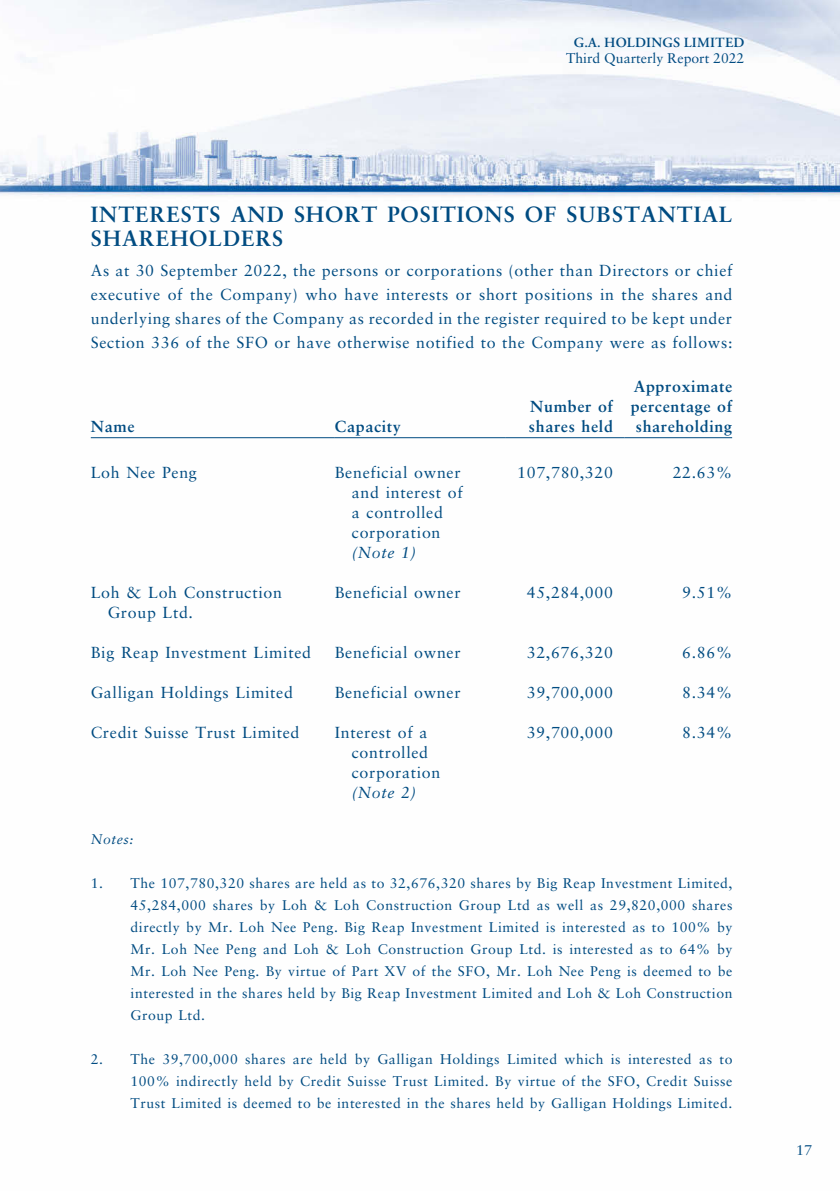
<style>
.page{position:relative;width:840px;height:1191px;background:#fff}
.page>*{position:absolute;margin:0;border:0;box-sizing:border-box;transform-origin:0 0}
.t1{font:700 22px/24px "Sabon LT Std";letter-spacing:.04em;color:#004b81}
.t2{font:16px/20px "Sabon LT Std";letter-spacing:.04em;color:#004b81}
.t3{font:700 16px/20px "Sabon LT Std";letter-spacing:.04em;color:#004b81}
.t4{font:italic 16px "Sabon LT Std";letter-spacing:.04em;color:#004b81}
.t5{font:14.2px "Sabon LT Std";color:#004b81}
.t6{font:14px/22px "Sabon LT Std";letter-spacing:.04em;color:#004b81;text-align:justify}
.t7{font:14px "Sabon LT Std";color:#004b81}
.t8{font:600 14px "Adobe Garamond Pro";letter-spacing:.015em;color:#004b81}
.t9{font:italic 14px "Sabon LT Std";letter-spacing:.04em;color:#004b81}
</style>
<div class="page">
<img style="left:0;top:0;width:839px;height:439px">
<hr style="left:91px;top:437px;width:243px;height:1px;background:#004b81">
<hr style="left:334px;top:437px;width:171px;height:1px;background:#004b81">
<hr style="left:505px;top:437px;width:119px;height:1px;background:#004b81">
<hr style="left:624px;top:437px;width:107px;height:1px;background:#004b81">
<p class="t8" style="left:573px;top:34px;width:172px">G.A. HOLDINGS LIMITED</p>
<p class="t7" style="left:565px;top:50px;width:180px">Third Quarterly Report 2022</p>
<h1 class="t1" style="left:91px;top:202px;width:642px">INTERESTS AND SHORT POSITIONS OF SUBSTANTIAL<br>SHAREHOLDERS</h1>
<p class="t2" style="left:91px;top:258px;width:643px;line-height:24px;text-align:justify">As at 30 September 2022, the persons or corporations (other than Directors or chief executive of the Company) who have interests or short positions in the shares and underlying shares of the Company as recorded in the register required to be kept under Section 336 of the SFO or have otherwise notified to the Company were as follows:</p>
<p class="t3" style="left:91px;top:416px;width:45px">Name</p>
<p class="t3" style="left:334px;top:416px;width:68px">Capacity</p>
<p class="t2" style="left:91px;top:462px;width:108px">Loh Nee Peng</p>
<p class="t2" style="left:351px;top:462px;width:112px;text-indent:-17px">Beneficial owner and interest of a controlled corporation</p>
<p class="t4" style="left:351px;top:543px;width:66px">(Note 1)</p>
<p class="t3" style="left:528px;top:396px;width:86px">Number of shares held</p>
<p class="t3" style="left:630px;top:376px;width:103px;text-align:center">Approximate percentage of shareholding</p>
<p class="t2" style="left:517px;top:462px;width:97px">107,780,320</p>
<p class="t2" style="left:672px;top:462px;width:61px">22.63%</p>
<p class="t2" style="left:108px;top:582px;width:176px;text-indent:-17px">Loh &amp; Loh Construction<br>Group Ltd.</p>
<p class="t2" style="left:334px;top:582px;width:127px">Beneficial owner</p>
<p class="t2" style="left:526px;top:582px;width:88px">45,284,000</p>
<p class="t2" style="left:682px;top:582px;width:51px">9.51%</p>
<p class="t2" style="left:91px;top:642px;width:222px">Big Reap Investment Limited</p>
<p class="t2" style="left:334px;top:642px;width:127px">Beneficial owner</p>
<p class="t2" style="left:526px;top:642px;width:88px">32,676,320</p>
<p class="t2" style="left:681px;top:642px;width:51px">6.86%</p>
<p class="t2" style="left:91px;top:682px;width:203px">Galligan Holdings Limited</p>
<p class="t2" style="left:334px;top:682px;width:127px">Beneficial owner</p>
<p class="t2" style="left:526px;top:682px;width:88px">39,700,000</p>
<p class="t2" style="left:681px;top:682px;width:51px">8.34%</p>
<p class="t2" style="left:91px;top:722px;width:210px">Credit Suisse Trust Limited</p>
<p class="t2" style="left:351px;top:722px;width:90px;text-indent:-17px">Interest of a controlled corporation</p>
<p class="t4" style="left:351px;top:783px;width:66px">(Note 2)</p>
<p class="t2" style="left:526px;top:722px;width:88px">39,700,000</p>
<p class="t2" style="left:681px;top:722px;width:51px">8.34%</p>
<p class="t9" style="left:91px;top:831px;width:44px">Notes:</p>
<p class="t6" style="left:130px;top:872px;width:603px;text-indent:-40px">1. The 107,780,320 shares are held as to 32,676,320 shares by Big Reap Investment Limited, 45,284,000 shares by Loh &amp; Loh Construction Group Ltd as well as 29,820,000 shares directly by Mr. Loh Nee Peng. Big Reap Investment Limited is interested as to 100% by Mr. Loh Nee Peng and Loh &amp; Loh Construction Group Ltd. is interested as to 64% by Mr. Loh Nee Peng. By virtue of Part XV of the SFO, Mr. Loh Nee Peng is deemed to be interested in the shares held by Big Reap Investment Limited and Loh &amp; Loh Construction Group Ltd.</p>
<p class="t6" style="left:130px;top:1048px;width:603px;text-indent:-40px">2. The 39,700,000 shares are held by Galligan Holdings Limited which is interested as to 100% indirectly held by Credit Suisse Trust Limited. By virtue of the SFO, Credit Suisse Trust Limited is deemed to be interested in the shares held by Galligan Holdings Limited.</p>
<p class="t5" style="left:795px;top:1141px;width:17px">17</p>
</div>
